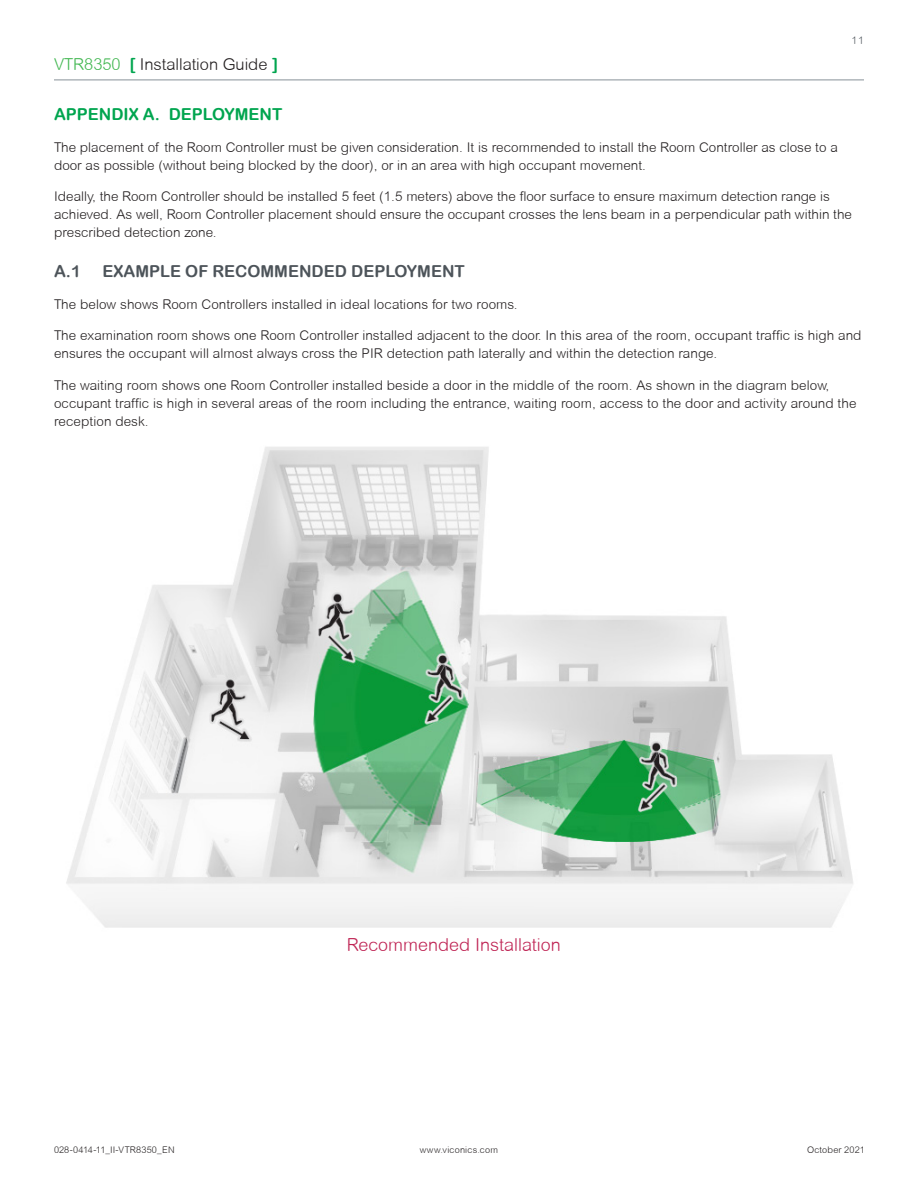
<style>
.page{position:relative;width:918px;height:1188px;background:#fff}
.page>*{position:absolute;margin:0;border:0;box-sizing:border-box;transform-origin:0 0}
.t1{font:300 18px "Arial Rounded MT";color:#bf2454}
.t2{font:16.5px "Arial Rounded MT Bold";color:#4d545a}
.t3{font:300 16.5px "Arial Rounded MT";color:#231f20}
.t4{font:16.5px "Arial Rounded MT Bold";color:#00a54f}
._08_SE_Body{font:300 13.5px/18px "Arial Rounded MT";letter-spacing:.005em;color:#231f20}
.main_text{font:300 13.5px/18px "Arial Rounded MT";letter-spacing:.005em;color:#231f20}
.t5{font:300 10.5px "Arial Rounded MT";color:#4d545a}
.t6{font:300 9.15px "Arial Rounded MT";letter-spacing:.02em;color:#231f20}
.s1{color:#42b751}
.s2{font-family:"Arial Rounded MT Bold";font-weight:400;color:#00a54f}
</style>
<div class="page">
<hr style="left:54px;top:79px;width:810px;height:1px;background:#959ea4">
<img style="left:66px;top:447px;width:787px;height:481px">
<p class="t5" style="left:851px;top:35px;width:14px">11</p>
<p class="t3" style="left:54px;top:54px;width:225px"><span class="s1">VTR8350</span> <span class="s2">[</span> Installation Guide <span class="s2">]</span></p>
<p class="t4" style="left:54px;top:104px;width:230px">APPENDIX A. DEPLOYMENT</p>
<p class="main_text" style="left:54px;top:138px;width:785px">The placement of the Room Controller must be given consideration. It is recommended to install the Room Controller as close to a door as possible (without being blocked by the door), or in an area with high occupant movement.</p>
<p class="main_text" style="left:54px;top:187px;width:800px">Ideally, the Room Controller should be installed 5 feet (1.5 meters) above the floor surface to ensure maximum detection range is achieved. As well, Room Controller placement should ensure the occupant crosses the lens beam in a perpendicular path within the prescribed detection zone.</p>
<p class="t2" style="left:54px;top:261px;width:28px">A.1</p>
<p class="t2" style="left:103px;top:261px;width:364px">EXAMPLE OF RECOMMENDED DEPLOYMENT</p>
<p class="_08_SE_Body" style="left:54px;top:295px;width:465px">The below shows Room Controllers installed in ideal locations for two rooms.</p>
<p class="_08_SE_Body" style="left:54px;top:326px;width:809px">The examination room shows one Room Controller installed adjacent to the door. In this area of the room, occupant traffic is high and ensures the occupant will almost always cross the PIR detection path laterally and within the detection range.</p>
<p class="_08_SE_Body" style="left:54px;top:376px;width:804px">The waiting room shows one Room Controller installed beside a door in the middle of the room. As shown in the diagram below, occupant traffic is high in several areas of the room including the entrance, waiting room, access to the door and activity around the reception desk.</p>
<p class="t1" style="left:347px;top:935px;width:215px">Recommended Installation</p>
<p class="t6" style="left:54px;top:1144px;width:122px">028-0414-11_II-VTR8350_EN</p>
<p class="t6" style="left:420px;top:1144px;width:80px">www.viconics.com</p>
<p class="t6" style="left:807px;top:1144px;width:59px">October 2021</p>
</div>
